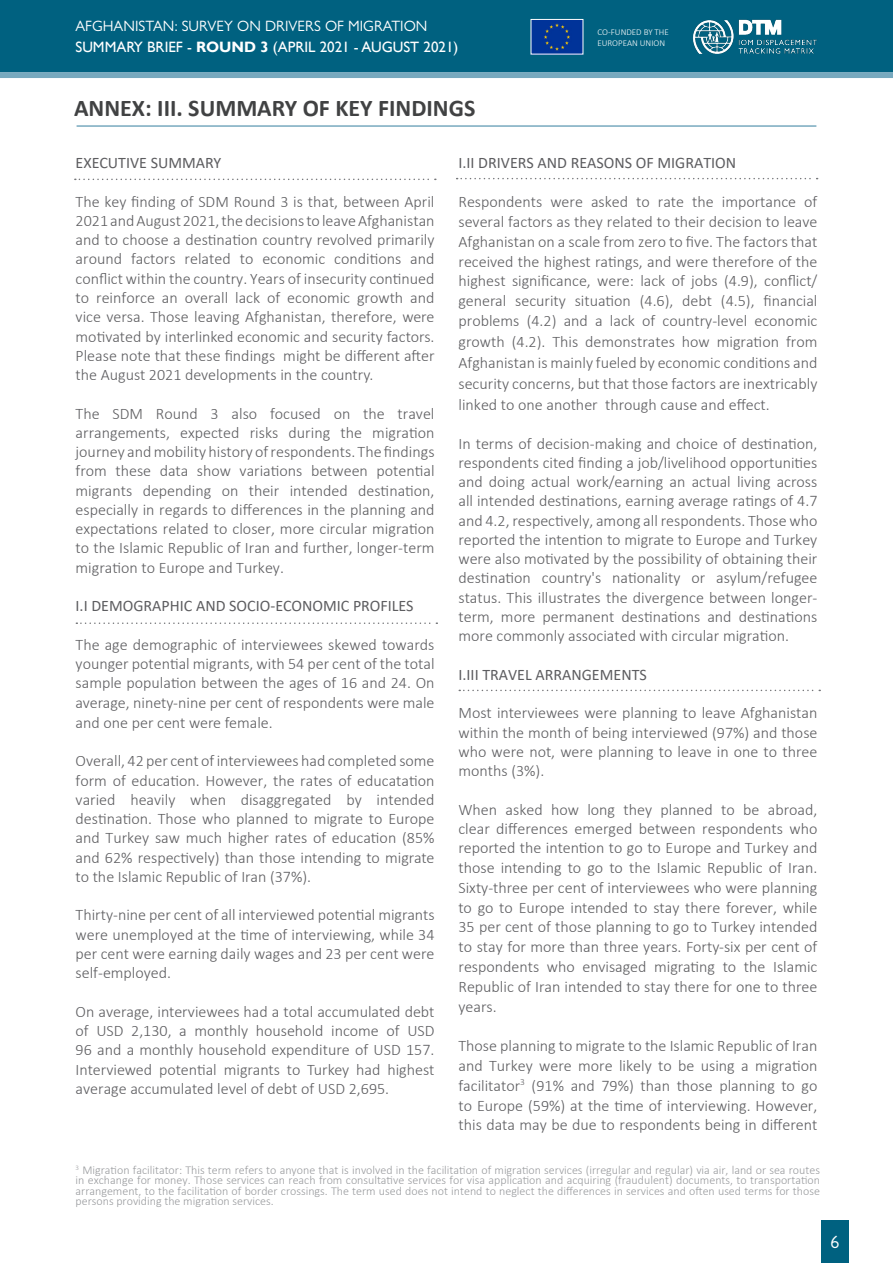
<style>
.page{position:relative;width:893px;height:1263px;background:#fff}
.page>*{position:absolute;margin:0;border:0;box-sizing:border-box;transform-origin:0 0}
.t1{font:700 24px "Calibri";color:#414243}
.t2{font:18px "Gill Sans Nova";color:#fff}
.intro{font:300 16.05px/19.2px "Calibri";color:#5d5d60;text-align:justify}
.intro-2{font:16.05px "Calibri";color:#5d5d60}
.t3{font:15px "Gill Sans";color:#fff}
.t4{font:15px "Gill Sans Nova";color:#fff}
.t5{font:300 12px/10.5px "Calibri";color:#999b9e;text-align:justify}
.t6{font:300 9px/10.8px "Calibri";color:#fff}
.s1{font-weight:700}
</style>
<div class="page">
<div style="left:0;top:0;width:893px;height:72px;background:#006180"></div>
<div style="left:0;top:72px;width:893px;height:6px;background:#77a9be"></div>
<div style="left:821px;top:1220px;width:28px;height:43px;background:#006180"></div>
<img style="left:692px;top:20px;width:125px;height:34px">
<img style="left:533px;top:21px;width:48px;height:31px">
<div style="left:531px;top:19px;width:52px;height:35px;border:1px solid #fff"></div>
<hr style="left:77px;top:125px;width:739px;height:2px;background:#77a9be">
<svg style="left:75px;top:179px;width:361px;height:1px"></svg>
<svg style="left:76px;top:622px;width:361px;height:2px"></svg>
<svg style="left:457px;top:178px;width:361px;height:1px"></svg>
<svg style="left:459px;top:690px;width:361px;height:1px"></svg>
<p class="t4" style="left:75px;top:16px;width:353px">AFGHANISTAN: SURVEY ON DRIVERS OF MIGRATION</p>
<p class="t3" style="left:75px;top:38px;width:384px">SUMMARY BRIEF - <span class="s1">ROUND 3</span> (APRIL 2021 - AUGUST 2021)</p>
<p class="t6" style="left:597px;top:26px;width:73px">CO-FUNDED BY THE<br>EUROPEAN UNION</p>
<p class="t1" style="left:74px;top:91px;width:403px">ANNEX: III. SUMMARY OF KEY FINDINGS</p>
<p class="intro-2" style="left:76px;top:152px;width:147px">EXECUTIVE SUMMARY</p>
<p class="intro" style="left:76px;top:192px;width:360px">The key finding of SDM Round 3 is that, between April 2021 and August 2021, the decisions to leave Afghanistan and to choose a destination country revolved primarily around factors related to economic conditions and conflict within the country. Years of insecurity continued to reinforce an overall lack of economic growth and vice versa. Those leaving Afghanistan, therefore, were motivated by interlinked economic and security factors.<br>Please note that these findings might be different after the August 2021 developments in the country.</p>
<p class="intro" style="left:76px;top:403px;width:360px">The SDM Round 3 also focused on the travel arrangements, expected risks during the migration journey and mobility history of respondents. The findings from these data show variations between potential migrants depending on their intended destination, especially in regards to differences in the planning and expectations related to closer, more circular migration to the Islamic Republic of Iran and further, longer-term migration to Europe and Turkey.</p>
<p class="intro-2" style="left:76px;top:595px;width:340px">I.I DEMOGRAPHIC AND SOCIO-ECONOMIC PROFILES</p>
<p class="intro" style="left:76px;top:634px;width:360px">The age demographic of interviewees skewed towards younger potential migrants, with 54 per cent of the total sample population between the ages of 16 and 24. On average, ninety-nine per cent of respondents were male and one per cent were female.</p>
<p class="intro" style="left:76px;top:751px;width:360px">Overall, 42 per cent of interviewees had completed some form of education. However, the rates of educatation varied heavily when disaggregated by intended destination. Those who planned to migrate to Europe and Turkey saw much higher rates of education (85% and 62% respectively) than those intending to migrate to the Islamic Republic of Iran (37%).</p>
<p class="intro" style="left:76px;top:905px;width:360px">Thirty-nine per cent of all interviewed potential migrants were unemployed at the time of interviewing, while 34 per cent were earning daily wages and 23 per cent were self-employed.</p>
<p class="intro" style="left:76px;top:1002px;width:360px">On average, interviewees had a total accumulated debt of USD 2,130, a monthly household income of USD 96 and a monthly household expenditure of USD 157.<br>Interviewed potential migrants to Turkey had highest average accumulated level of debt of USD 2,695.</p>
<p class="intro-2" style="left:458px;top:152px;width:279px">I.II DRIVERS AND REASONS OF MIGRATION</p>
<p class="intro" style="left:458px;top:192px;width:360px;line-height:20.2px">Respondents were asked to rate the importance of several factors as they related to their decision to leave Afghanistan on a scale from zero to five. The factors that received the highest ratings, and were therefore of the highest significance, were: lack of jobs (4.9), conflict/ general security situation (4.6), debt (4.5), financial problems (4.2) and a lack of country-level economic growth (4.2). This demonstrates how migration from Afghanistan is mainly fueled by economic conditions and security concerns, but that those factors are inextricably linked to one another through cause and effect.</p>
<p class="intro" style="left:458px;top:433px;width:360px">In terms of decision-making and choice of destination, respondents cited finding a job/livelihood opportunities and doing actual work/earning an actual living across all intended destinations, earning average ratings of 4.7 and 4.2, respectively, among all respondents. Those who reported the intention to migrate to Europe and Turkey were also motivated by the possibility of obtaining their destination country's nationality or asylum/refugee status. This illustrates the divergence between longer&shy;term, more permanent destinations and destinations more commonly associated with circular migration.</p>
<p class="intro-2" style="left:458px;top:663px;width:190px">I.III TRAVEL ARRANGEMENTS</p>
<p class="intro" style="left:458px;top:703px;width:360px">Most interviewees were planning to leave Afghanistan within the month of being interviewed (97%) and those who were not, were planning to leave in one to three months (3%).</p>
<p class="intro" style="left:458px;top:799px;width:360px;line-height:19.6px">When asked how long they planned to be abroad, clear differences emerged between respondents who reported the intention to go to Europe and Turkey and those intending to go to the Islamic Republic of Iran.<br>Sixty-three per cent of interviewees who were planning to go to Europe intended to stay there forever, while 35 per cent of those planning to go to Turkey intended to stay for more than three years. Forty-six per cent of respondents who envisaged migrating to the Islamic Republic of Iran intended to stay there for one to three years.</p>
<p class="intro" style="left:458px;top:1036px;width:360px;line-height:19.8px">Those planning to migrate to the Islamic Republic of Iran and Turkey were more likely to be using a migration facilitator<sup>3</sup> (91% and 79%) than those planning to go to Europe (59%) at the time of interviewing. However, this data may be due to respondents being in different</p>
<p class="t5" style="left:76px;top:1164px;width:746px"><sup>3</sup> Migration facilitator: This term refers to anyone that is involved in the facilitation of migration services (irregular and regular) via air, land or sea routes in exchange for money. Those services can reach from consultative services for visa application and acquiring (fraudulent) documents, to transportation arrangement, to the facilitation of border crossings. The term used does not intend to neglect the differences in services and often used terms for those persons providing the migration services.</p>
<p class="t2" style="left:830px;top:1231px;width:10px">6</p>
</div>
